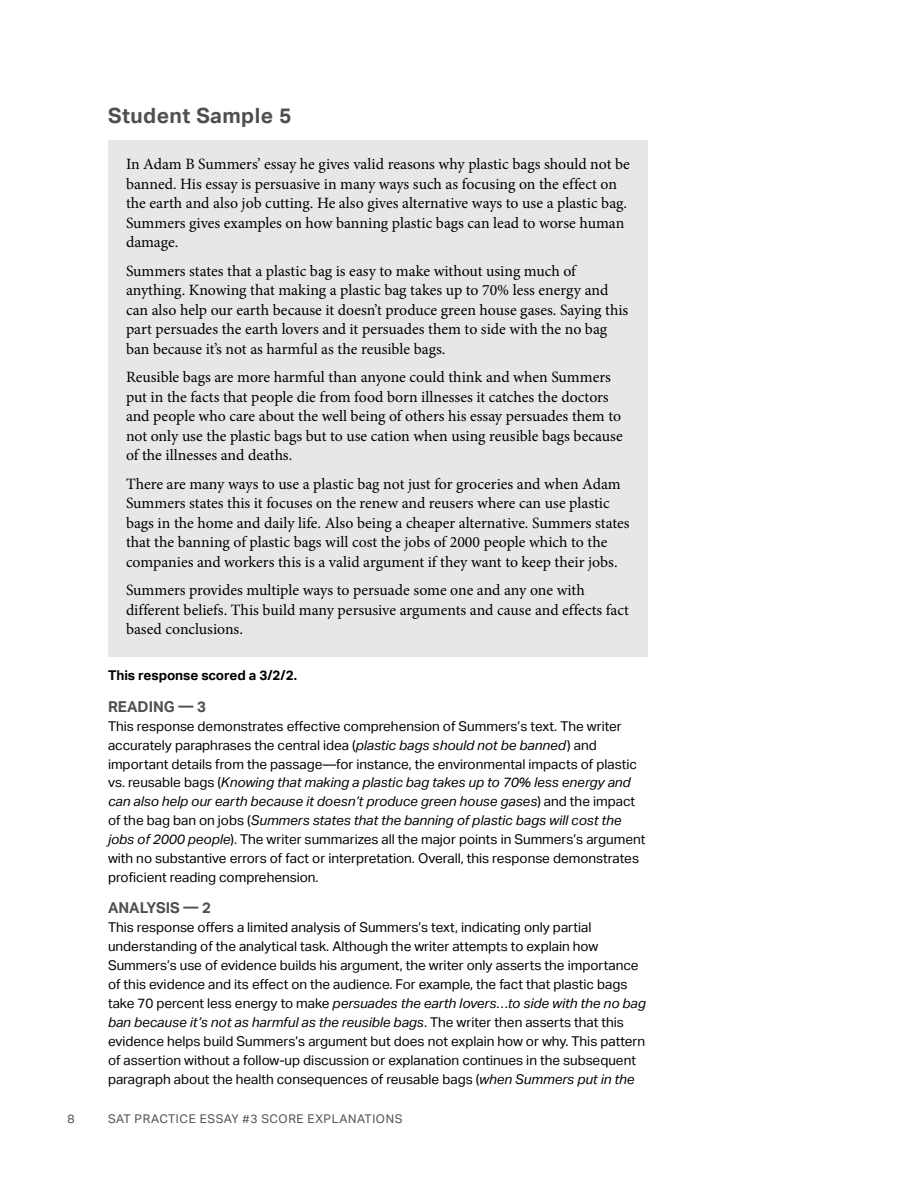
<style>
.page{position:relative;width:918px;height:1188px;background:#fff}
.page>*{position:absolute;margin:0;border:0;box-sizing:border-box;transform-origin:0 0}
.t1{font:700 21px "Aktiv Grotesk";letter-spacing:.02em;color:#4f4f51}
.Student_sample{font:15.75px/19.5px "Minion Pro";color:#000}
.Student_sample_last_para{font:15.75px/19.5px "Minion Pro";color:#000}
.t2{font:700 15px "Aktiv Grotesk";color:#4f4f51}
.Body_Txt{font:13.5px/18.9px "Aktiv Grotesk";color:#000}
.Body_Txt-2{font:700 13.5px "Aktiv Grotesk";color:#000}
.t3{font:12px "Aktiv Grotesk";letter-spacing:.05em;color:#4f4f51}
.s1{font-style:italic}
</style>
<div class="page">
<div style="left:108px;top:140px;width:540px;height:130px;background:#e6e7e8"></div>
<div style="left:108px;top:247px;width:540px;height:129px;background:#e6e7e8"></div>
<div style="left:108px;top:353px;width:540px;height:130px;background:#e6e7e8"></div>
<div style="left:108px;top:460px;width:540px;height:129px;background:#e6e7e8"></div>
<div style="left:108px;top:566px;width:540px;height:91px;background:#e6e7e8"></div>
<h2 class="t1" style="left:108px;top:103px;width:185px">Student Sample 5</h2>
<p class="Student_sample" style="left:126px;top:155px;width:505px">In Adam B Summers’ essay he gives valid reasons why plastic bags should not be banned. His essay is persuasive in many ways such as focusing on the effect on the earth and also job cutting. He also gives alternative ways to use a plastic bag.<br>Summers gives examples on how banning plastic bags can lead to worse human damage.</p>
<p class="Student_sample" style="left:126px;top:261px;width:504px">Summers states that a plastic bag is easy to make without using much of anything. Knowing that making a plastic bag takes up to 70% less energy and can also help our earth because it doesn’t produce green house gases. Saying this part persuades the earth lovers and it persuades them to side with the no bag ban because it’s not as harmful as the reusible bags.</p>
<p class="Student_sample" style="left:126px;top:368px;width:498px">Reusible bags are more harmful than anyone could think and when Summers put in the facts that people die from food born illnesses it catches the doctors and people who care about the well being of others his essay persuades them to not only use the plastic bags but to use cation when using reusible bags because of the illnesses and deaths.</p>
<p class="Student_sample" style="left:126px;top:474px;width:505px">There are many ways to use a plastic bag not just for groceries and when Adam Summers states this it focuses on the renew and reusers where can use plastic bags in the home and daily life. Also being a cheaper alternative. Summers states that the banning of plastic bags will cost the jobs of 2000 people which to the companies and workers this is a valid argument if they want to keep their jobs.</p>
<p class="Student_sample_last_para" style="left:126px;top:581px;width:505px">Summers provides multiple ways to persuade some one and any one with different beliefs. This build many persusive arguments and cause and effects fact based conclusions.</p>
<p class="Body_Txt-2" style="left:108px;top:668px;width:191px">This response scored a 3/2/2.</p>
<h3 class="t2" style="left:108px;top:698px;width:100px">READING — 3</h3>
<p class="Body_Txt" style="left:108px;top:717px;width:539px">This response demonstrates effective comprehension of Summers’s text. The writer accurately paraphrases the central idea (<span class="s1">plastic bags should not be banned</span>) and important details from the passage—for instance, the environmental impacts of plastic vs. reusable bags (<span class="s1">Knowing that making a plastic bag takes up to 70% less energy and can also help our earth because it doesn’t produce green house gases</span>) and the impact of the bag ban on jobs (<span class="s1">Summers states that the banning of plastic bags will cost the jobs of 2000 people</span>). The writer summarizes all the major points in Summers’s argument with no substantive errors of fact or interpretation. Overall, this response demonstrates proficient reading comprehension.</p>
<h3 class="t2" style="left:108px;top:900px;width:105px">ANALYSIS — 2</h3>
<p class="Body_Txt" style="left:108px;top:918px;width:539px">This response offers a limited analysis of Summers’s text, indicating only partial understanding of the analytical task. Although the writer attempts to explain how Summers’s use of evidence builds his argument, the writer only asserts the importance of this evidence and its effect on the audience. For example, the fact that plastic bags take 70 percent less energy to make <span class="s1">persuades the earth lovers</span>…<span class="s1">to side with the no bag ban because it’s not as harmful as the reusible bags</span>. The writer then asserts that this evidence helps build Summers’s argument but does not explain how or why. This pattern of assertion without a follow-up discussion or explanation continues in the subsequent paragraph about the health consequences of reusable bags (<span class="s1">when Summers put in the</span></p>
<p class="t3" style="left:68px;top:1112px;width:9px">8</p>
<p class="t3" style="left:108px;top:1112px;width:296px">SAT PRACTICE ESSAY #3 SCORE EXPLANATIONS</p>
</div>
